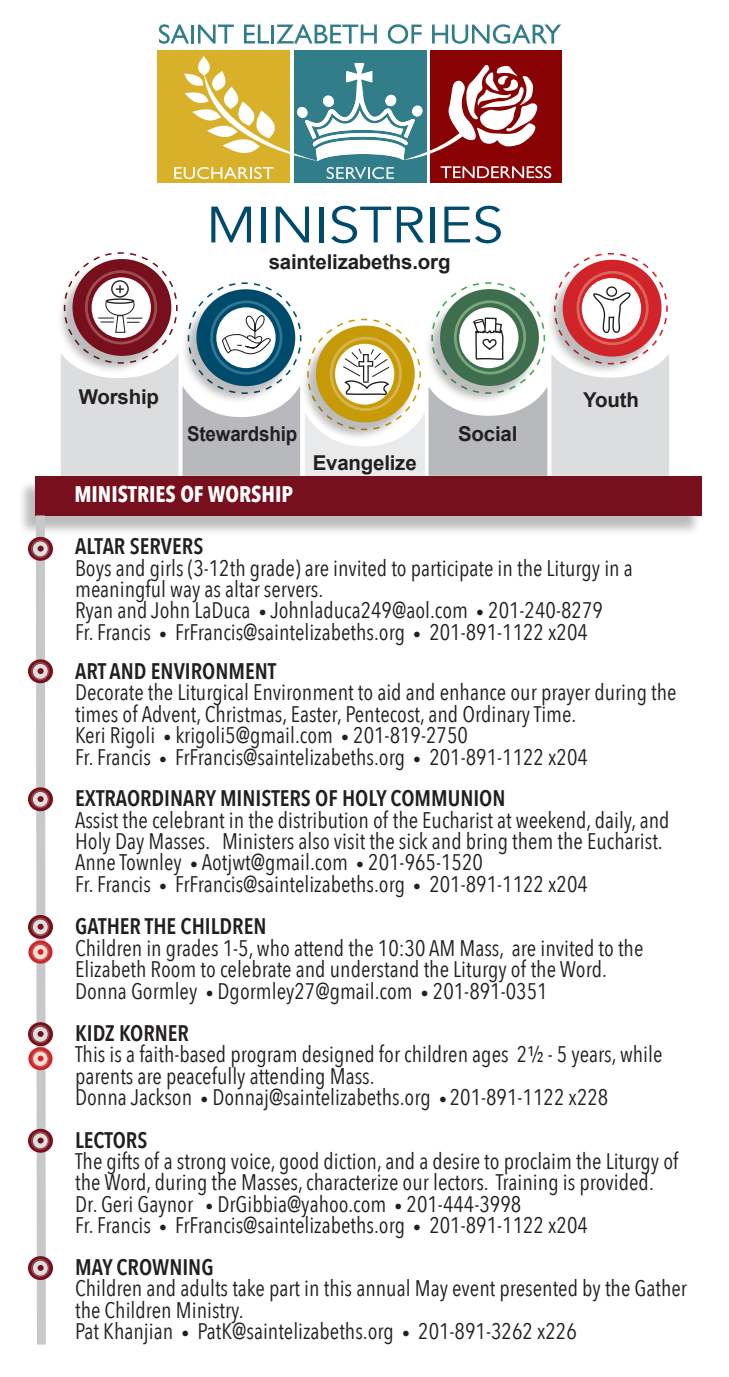
<style>
.page{position:relative;width:729px;height:1377px;background:#fff}
.page>*{position:absolute;margin:0;border:0;box-sizing:border-box;transform-origin:0 0}
.t1{font:50.62px "Avenir";letter-spacing:-.01em;color:#004b6c;scale:1.12 1}
.t2{font:22.5px/21.4px "Avenir Next Condensed";color:#231f20}
.t3{font:600 22.5px "Avenir Next Condensed";color:#231f20}
.t4{font:700 22.5px "Avenir Next Condensed";color:#fff}
.t5{font:700 20.47px "Arial";letter-spacing:-.01em;color:#231f20}
.t6{font:700 20.47px "Arial";letter-spacing:-.01em;color:#231f20;scale:.92 1}
.s1{font-size:15.75px}
</style>
<div class="page">
<div style="left:18px;top:480px;width:683px;height:56px;background:#231f20;opacity:.3"></div>
<div style="left:35px;top:476px;width:667px;height:40px;background:#770f1d"></div>
<svg style="left:61px;top:252px;width:608px;height:224px"></svg>
<svg style="left:28px;top:537px;width:25px;height:24px"></svg>
<svg style="left:28px;top:659px;width:25px;height:24px"></svg>
<svg style="left:28px;top:787px;width:25px;height:24px"></svg>
<svg style="left:28px;top:915px;width:25px;height:24px"></svg>
<svg style="left:28px;top:1022px;width:25px;height:24px"></svg>
<svg style="left:28px;top:941px;width:25px;height:23px"></svg>
<svg style="left:28px;top:1047px;width:25px;height:23px"></svg>
<svg style="left:28px;top:1129px;width:25px;height:24px"></svg>
<svg style="left:28px;top:1256px;width:25px;height:24px"></svg>
<svg style="left:31px;top:506px;width:19px;height:839px"></svg>
<svg style="left:159px;top:24px;width:30px;height:20px"></svg>
<hr style="left:191px;top:25px;width:3px;height:19px;background:#317e8a">
<svg style="left:198px;top:25px;width:36px;height:19px"></svg>
<svg style="left:244px;top:25px;width:25px;height:19px"></svg>
<hr style="left:271px;top:25px;width:3px;height:19px;background:#317e8a">
<svg style="left:276px;top:24px;width:101px;height:20px"></svg>
<svg style="left:388px;top:24px;width:34px;height:20px"></svg>
<svg style="left:432px;top:24px;width:129px;height:20px"></svg>
<div style="left:431px;top:51px;width:131px;height:132px;background:#890304"></div>
<div style="left:157px;top:51px;width:133px;height:132px;background:#d9b029"></div>
<div style="left:294px;top:51px;width:132px;height:132px;background:#317e8a"></div>
<svg style="left:174px;top:56px;width:377px;height:123px"></svg>
<h1 class="t1" style="left:206px;top:195px;width:267px">MINISTRIES</h1>
<p class="t5" style="left:269px;top:248px;width:183px">saintelizabeths.org</p>
<p class="t5" style="left:79px;top:383px;width:82px">Worship</p>
<p class="t5" style="left:583px;top:386px;width:57px">Youth</p>
<p class="t6" style="left:187px;top:420px;width:121px">Stewardship</p>
<p class="t5" style="left:458px;top:421px;width:61px">Social</p>
<p class="t5" style="left:313px;top:450px;width:105px">Evangelize</p>
<p class="t4" style="left:74px;top:480px;width:220px">MINISTRIES OF WORSHIP</p>
<p class="t3" style="left:75px;top:527px;width:130px">ALTAR SERVERS</p>
<p class="t2" style="left:75px;top:556px;width:559px">Boys and girls (3-12th grade) are invited to participate in the Liturgy in a meaningful way as altar servers.<br>Ryan and John LaDuca <span class="s1">•</span> Johnladuca249@aol.com <span class="s1">•</span> 201-240-8279<br>Fr. Francis <span class="s1">•</span> FrFrancis@saintelizabeths.org <span class="s1">•</span> 201-891-1122 x204</p>
<p class="t3" style="left:75px;top:652px;width:203px">ART AND ENVIRONMENT</p>
<p class="t2" style="left:75px;top:681px;width:603px">Decorate the Liturgical Environment to aid and enhance our prayer during the times of Advent, Christmas, Easter, Pentecost, and Ordinary Time.<br>Keri Rigoli <span class="s1">•</span> krigoli5@gmail.com <span class="s1">•</span> 201-819-2750<br>Fr. Francis <span class="s1">•</span> FrFrancis@saintelizabeths.org <span class="s1">•</span> 201-891-1122 x204</p>
<p class="t3" style="left:75px;top:779px;width:432px">EXTRAORDINARY MINISTERS OF HOLY COMMUNION</p>
<p class="t2" style="left:75px;top:808px;width:596px">Assist the celebrant in the distribution of the Eucharist at weekend, daily, and Holy Day Masses. Ministers also visit the sick and bring them the Eucharist.<br>Anne Townley <span class="s1">•</span> Aotjwt@gmail.com <span class="s1">•</span> 201-965-1520<br>Fr. Francis <span class="s1">•</span> FrFrancis@saintelizabeths.org <span class="s1">•</span> 201-891-1122 x204</p>
<p class="t3" style="left:75px;top:906px;width:193px">GATHER THE CHILDREN</p>
<p class="t2" style="left:75px;top:936px;width:570px">Children in grades 1-5, who attend the 10:30 AM Mass, are invited to the<br>Elizabeth Room to celebrate and understand the Liturgy of the Word.<br>Donna Gormley <span class="s1">•</span> Dgormley27@gmail.com <span class="s1">•</span> 201-891-0351</p>
<p class="t3" style="left:75px;top:1014px;width:115px">KIDZ KORNER</p>
<p class="t2" style="left:75px;top:1043px;width:589px">This is a faith-based program designed for children ages 2½ - 5 years, while parents are peacefully attending Mass.<br>Donna Jackson <span class="s1">•</span> Donnaj@saintelizabeths.org <span class="s1">•</span> 201-891-1122 x228</p>
<p class="t3" style="left:75px;top:1120px;width:74px">LECTORS</p>
<p class="t2" style="left:75px;top:1149px;width:605px">The gifts of a strong voice, good diction, and a desire to proclaim the Liturgy of the Word, during the Masses, characterize our lectors. Training is provided.<br>Dr. Geri Gaynor <span class="s1">•</span> DrGibbia@yahoo.com <span class="s1">•</span> 201-444-3998<br>Fr. Francis <span class="s1">•</span> FrFrancis@saintelizabeths.org <span class="s1">•</span> 201-891-1122 x204</p>
<p class="t3" style="left:75px;top:1248px;width:140px">MAY CROWNING</p>
<p class="t2" style="left:75px;top:1277px;width:613px">Children and adults take part in this annual May event presented by the Gather the Children Ministry.<br>Pat Khanjian <span class="s1">•</span> PatK@saintelizabeths.org <span class="s1">•</span> 201-891-3262 x226</p>
</div>
